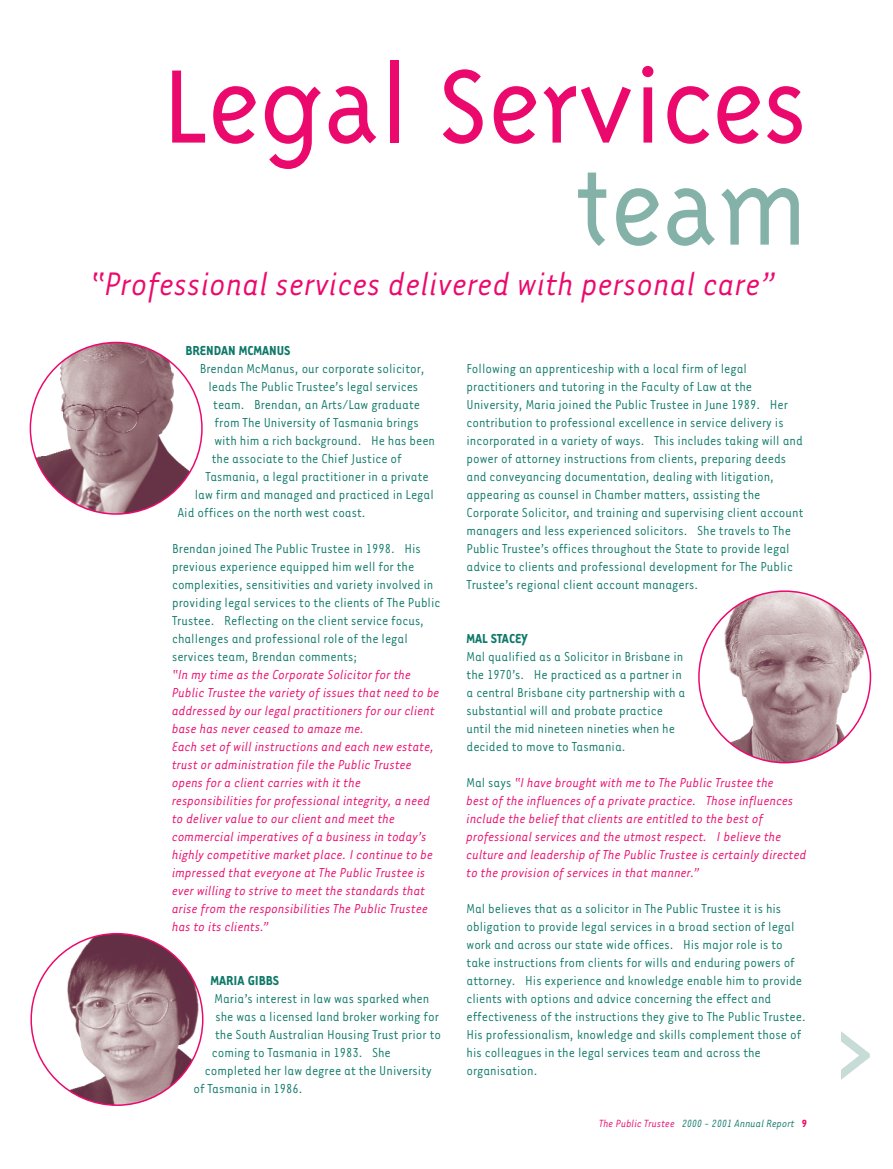
<style>
.page{position:relative;width:893px;height:1169px;background:#fff}
.page>*{position:absolute;margin:0;border:0;box-sizing:border-box;transform-origin:0 0}
.t1{font:150px "Tarzana Narrow";color:#c7dbd7}
.t2{font:300 120px "Triplex";color:#ec096d}
.t3{font:300 120px "Triplex";color:#84b2a8}
.t4{font:italic 37.5px "Tarzana Narrow";color:#ec096d}
.t5{font:15px/18px "Tarzana Narrow";color:#0e7969}
.t6{font:italic 15px/18px "Tarzana Narrow";color:#ec096d}
.t7{font:700 15px "Tarzana Narrow";color:#0e7969}
.t8{font:italic 12px "Tarzana Narrow";color:#0e7969}
.s1{font-style:normal;color:#0e7969}
.s2{color:#ec096d}
.s3{font-weight:700;font-style:normal;color:#ec096d}
</style>
<div class="page">
<svg style="left:30px;top:342px;width:173px;height:173px"></svg>
<svg style="left:30px;top:933px;width:173px;height:172px"></svg>
<svg style="left:698px;top:590px;width:173px;height:173px"></svg>
<h2 class="t2" style="left:164px;top:70px;width:645px">Legal Services</h2>
<h2 class="t3" style="left:574px;top:172px;width:235px">team</h2>
<h3 class="t4" style="left:90px;top:260px;width:687px">“Professional services delivered with personal care”</h3>
<p class="t7" style="left:185px;top:345px;width:107px">BRENDAN MCMANUS</p>
<p class="t5" style="left:200px;top:358px;width:227px">Brendan McManus, our corporate solicitor,</p>
<p class="t5" style="left:208px;top:376px;width:211px">leads The Public Trustee’s legal services</p>
<p class="t5" style="left:213px;top:394px;width:208px">team. Brendan, an Arts/Law graduate</p>
<p class="t5" style="left:215px;top:412px;width:205px">from The University of Tasmania brings</p>
<p class="t5" style="left:214px;top:430px;width:222px">with him a rich background. He has been</p>
<p class="t5" style="left:212px;top:448px;width:191px">the associate to the Chief Justice of</p>
<p class="t5" style="left:205px;top:466px;width:225px">Tasmania, a legal practitioner in a private</p>
<p class="t5" style="left:195px;top:484px;width:240px">law firm and managed and practiced in Legal</p>
<p class="t5" style="left:177px;top:502px;width:190px">Aid offices on the north west coast.</p>
<p class="t5" style="left:172px;top:538px;width:270px">Brendan joined The Public Trustee in 1998. His previous experience equipped him well for the complexities, sensitivities and variety involved in providing legal services to the clients of The Public Trustee. Reflecting on the client service focus, challenges and professional role of the legal services team, Brendan comments;</p>
<p class="t6" style="left:172px;top:664px;width:269px">“In my time as the Corporate Solicitor for the Public Trustee the variety of issues that need to be addressed by our legal practitioners for our client base has never ceased to amaze me.<br>Each set of will instructions and each new estate, trust or administration file the Public Trustee opens for a client carries with it the responsibilities for professional integrity, a need to deliver value to our client and meet the commercial imperatives of a business in today’s highly competitive market place. I continue to be impressed that everyone at The Public Trustee is ever willing to strive to meet the standards that arise from the responsibilities The Public Trustee has to its clients.”</p>
<p class="t7" style="left:210px;top:975px;width:70px">MARIA GIBBS</p>
<p class="t5" style="left:214px;top:988px;width:216px">Maria’s interest in law was sparked when</p>
<p class="t5" style="left:215px;top:1006px;width:225px">she was a licensed land broker working for</p>
<p class="t5" style="left:215px;top:1024px;width:227px">the South Australian Housing Trust prior to</p>
<p class="t5" style="left:212px;top:1042px;width:180px">coming to Tasmania in 1983. She</p>
<p class="t5" style="left:205px;top:1060px;width:228px">completed her law degree at the University</p>
<p class="t5" style="left:193px;top:1078px;width:111px">of Tasmania in 1986.</p>
<p class="t5" style="left:466px;top:358px;width:338px">Following an apprenticeship with a local firm of legal practitioners and tutoring in the Faculty of Law at the University, Maria joined the Public Trustee in June 1989. Her contribution to professional excellence in service delivery is incorporated in a variety of ways. This includes taking will and power of attorney instructions from clients, preparing deeds and conveyancing documentation, dealing with litigation, appearing as counsel in Chamber matters, assisting the Corporate Solicitor, and training and supervising client account managers and less experienced solicitors. She travels to The Public Trustee’s offices throughout the State to provide legal advice to clients and professional development for The Public Trustee’s regional client account managers.</p>
<p class="t7" style="left:466px;top:633px;width:63px">MAL STACEY</p>
<p class="t5" style="left:466px;top:646px;width:220px">Mal qualified as a Solicitor in Brisbane in the 1970’s. He practiced as a partner in a central Brisbane city partnership with a substantial will and probate practice until the mid nineteen nineties when he decided to move to Tasmania.</p>
<p class="t6" style="left:466px;top:772px;width:341px"><span class="s1">Mal says</span> “I have brought with me to The Public Trustee the<br>best of the influences of a private practice. Those influences include the belief that clients are entitled to the best of professional services and the utmost respect. I believe the culture and leadership of The Public Trustee is certainly directed to the provision of services in that manner.”</p>
<p class="t5" style="left:466px;top:898px;width:341px">Mal believes that as a solicitor in The Public Trustee it is his obligation to provide legal services in a broad section of legal work and across our state wide offices. His major role is to take instructions from clients for wills and enduring powers of attorney. His experience and knowledge enable him to provide clients with options and advice concerning the effect and effectiveness of the instructions they give to The Public Trustee.<br>His professionalism, knowledge and skills complement those of his colleagues in the legal services team and across the organisation.</p>
<p class="t8" style="left:599px;top:1115px;width:210px"><span class="s2">The Public Trustee</span> 2000 - 2001 Annual Report <span class="s3">9</span></p>
<h1 class="t1" style="left:919px;top:1023px;width:64px;rotate:90deg">^</h1>
</div>
